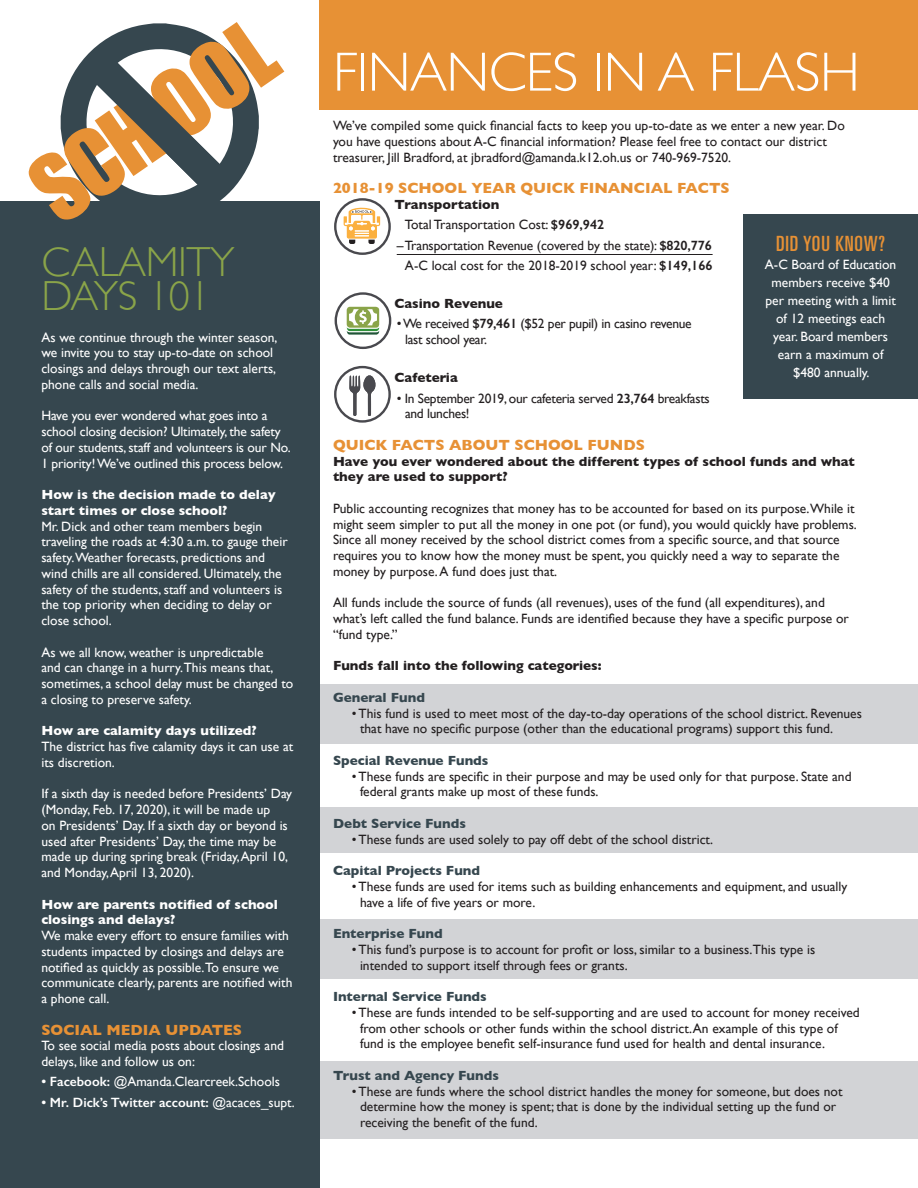
<style>
.page{position:relative;width:918px;height:1188px;background:#fff}
.page>*{position:absolute;margin:0;border:0;box-sizing:border-box;transform-origin:0 0}
.Headline{font:300 55.5px "Gill Sans";letter-spacing:-.01em;color:#fff}
.Headline-2{font:300 42px/34.5px "Gill Sans";letter-spacing:-.01em;color:#8aa449}
.Copy{font:ultra-condensed 21px "Univers";letter-spacing:.04em;color:#e79135}
.Subhead{font:700 15px "Gill Sans";color:#e79135}
.Copy-2{font:13.5px/15.8px "Gill Sans";color:#fff}
.Bullets{font:13.5px/15.8px "Gill Sans";color:#231f20}
.Copy-3{font:13.5px/15.8px "Gill Sans";color:#231f20}
.Copy-4{font:700 13.5px/15.8px "Gill Sans";color:#231f20}
.Copy-5{font:700 13.5px/15.8px "Gill Sans";color:#fff}
.Bullets-2{font:13.5px/15.8px "Gill Sans";letter-spacing:-.02em;color:#231f20}
.Copy-6{font:700 13.5px "Gill Sans";color:#36474f}
.Copy-7{font:600 13.5px "Gill Sans";color:#fff}
.s1{font-weight:600}
.s2{font-weight:400}
</style>
<div class="page">
<div style="left:319px;top:1061px;width:599px;height:77px;background:#d2d3d6"></div>
<div style="left:319px;top:919px;width:599px;height:60px;background:#d2d3d6"></div>
<div style="left:319px;top:807px;width:599px;height:45px;background:#d2d3d6"></div>
<div style="left:319px;top:684px;width:599px;height:59px;background:#d2d3d6"></div>
<div style="left:743px;top:214px;width:175px;height:185px;background:#36474f"></div>
<div style="left:0;top:202px;width:319px;height:986px;background:#36474f"></div>
<div style="left:319px;top:0;width:599px;height:109px;background:#e79135"></div>
<hr style="left:397px;top:254px;width:316px;height:1px;background:#231f20">
<svg style="left:29px;top:22px;width:255px;height:198px"></svg>
<svg style="left:344px;top:208px;width:36px;height:36px"></svg>
<div style="left:334px;top:198px;width:57px;height:57px;border:2px solid #49494e;border-radius:50%"></div>
<div style="left:335px;top:292px;width:56px;height:57px;border:2px solid #49494e;border-radius:50%"></div>
<svg style="left:347px;top:307px;width:32px;height:28px"></svg>
<div style="left:334px;top:366px;width:57px;height:57px;border:2px solid #49494e;border-radius:50%"></div>
<svg style="left:349px;top:375px;width:27px;height:41px"></svg>
<p class="Headline-2" style="left:41px;top:243px;width:195px">CALAMITY<br>DAYS 101</p>
<p class="Copy-2" style="left:41px;top:329px;width:238px">As we continue through the winter season, we invite you to stay up-to-date on school closings and delays through our text alerts, phone calls and social media.</p>
<p class="Copy-2" style="left:41px;top:408px;width:251px">Have you ever wondered what goes into a school closing decision? Ultimately, the safety of our students, staff and volunteers is our No.<br>1 priority! We’ve outlined this process below.</p>
<p class="Copy-5" style="left:41px;top:486px;width:236px">How is the decision made to delay start times or close school?</p>
<p class="Copy-2" style="left:41px;top:518px;width:248px">Mr. Dick and other team members begin traveling the roads at 4:30 a.m. to gauge their safety.Weather forecasts, predictions and wind chills are all considered. Ultimately, the safety of the students, staff and volunteers is the top priority when deciding to delay or close school.</p>
<p class="Copy-2" style="left:41px;top:644px;width:254px">As we all know, weather is unpredictable<br>and can change in a hurry.This means that, sometimes, a school delay must be changed to a closing to preserve safety.</p>
<p class="Copy-5" style="left:41px;top:723px;width:217px">How are calamity days utilized?</p>
<p class="Copy-2" style="left:41px;top:739px;width:253px">The district has five calamity days it can use at its discretion.</p>
<p class="Copy-2" style="left:41px;top:786px;width:252px">If a sixth day is needed before Presidents’ Day (Monday, Feb. 17, 2020), it will be made up<br>on Presidents’ Day. If a sixth day or beyond is used after Presidents’ Day, the time may be made up during spring break (Friday, April 10, and Monday, April 13, 2020).</p>
<p class="Copy-5" style="left:41px;top:896px;width:238px">How are parents notified of school closings and delays?</p>
<p class="Copy-2" style="left:41px;top:928px;width:253px">We make every effort to ensure families with students impacted by closings and delays are notified as quickly as possible.To ensure we communicate clearly, parents are notified with a phone call.</p>
<p class="Subhead" style="left:41px;top:1018px;width:202px">SOCIAL MEDIA UPDATES</p>
<p class="Copy-2" style="left:41px;top:1038px;width:244px">To see social media posts about closings and delays, like and follow us on:</p>
<p class="Copy-2" style="left:41px;top:1074px;width:240px"><span class="s1">• Facebook:</span> @Amanda.Clearcreek.Schools</p>
<p class="Copy-7" style="left:41px;top:1094px;width:255px">• Mr. Dick’s Twitter account: <span class="s2">@acaces_supt.</span></p>
<p class="Headline" style="left:333px;top:29px;width:528px">FINANCES IN A FLASH</p>
<p class="Copy-3" style="left:333px;top:118px;width:513px">We’ve compiled some quick financial facts to keep you up-to-date as we enter a new year. Do you have questions about A-C financial information? Please feel free to contact our district treasurer, Jill Bradford, at jbradford@amanda.k12.oh.us or 740-969-7520.</p>
<p class="Subhead" style="left:333px;top:176px;width:398px">2018-19 SCHOOL YEAR QUICK FINANCIAL FACTS</p>
<p class="Copy-4" style="left:394px;top:196px;width:106px">Transportation</p>
<p class="Bullets" style="left:405px;top:217px;width:201px">Total Transportation Cost: <span class="s1">$969,942</span></p>
<p class="Bullets" style="left:397px;top:237px;width:317px">– Transportation Revenue (covered by the state): <span class="s1">$820,776</span></p>
<p class="Bullets" style="left:405px;top:257px;width:309px">A-C local cost for the 2018-2019 school year: <span class="s1">$149,166</span></p>
<p class="Copy-4" style="left:394px;top:295px;width:110px">Casino Revenue</p>
<p class="Bullets-2" style="left:405px;top:316px;width:288px;text-indent:-8px">• We received <span class="s1">$79,461</span> ($52 per pupil) in casino revenue last school year.</p>
<p class="Copy-4" style="left:394px;top:370px;width:65px">Cafeteria</p>
<p class="Bullets-2" style="left:405px;top:390px;width:306px;text-indent:-8px">• In September 2019, our cafeteria served <span class="s1">23,764</span> breakfasts and lunches!</p>
<p class="Subhead" style="left:333px;top:433px;width:313px">QUICK FACTS ABOUT SCHOOL FUNDS</p>
<p class="Copy-4" style="left:333px;top:453px;width:523px">Have you ever wondered about the different types of school funds and what they are used to support?</p>
<p class="Copy-3" style="left:333px;top:500px;width:525px">Public accounting recognizes that money has to be accounted for based on its purpose.While it might seem simpler to put all the money in one pot (or fund), you would quickly have problems.<br>Since all money received by the school district comes from a specific source, and that source requires you to know how the money must be spent, you quickly need a way to separate the money by purpose. A fund does just that.</p>
<p class="Copy-3" style="left:333px;top:595px;width:517px">All funds include the source of funds (all revenues), uses of the fund (all expenditures), and what’s left called the fund balance. Funds are identified because they have a specific purpose or “fund type.”</p>
<p class="Copy-4" style="left:333px;top:658px;width:270px">Funds fall into the following categories:</p>
<p class="Copy-6" style="left:333px;top:687px;width:93px">General Fund</p>
<p class="Bullets" style="left:360px;top:705px;width:503px;text-indent:-8px">• This fund is used to meet most of the day-to-day operations of the school district. Revenues that have no specific purpose (other than the educational programs) support this fund.</p>
<p class="Copy-6" style="left:333px;top:750px;width:157px">Special Revenue Funds</p>
<p class="Bullets" style="left:360px;top:768px;width:493px;text-indent:-8px">• These funds are specific in their purpose and may be used only for that purpose. State and federal grants make up most of these funds.</p>
<p class="Copy-6" style="left:333px;top:813px;width:134px">Debt Service Funds</p>
<p class="Bullets" style="left:352px;top:831px;width:363px">• These funds are used solely to pay off debt of the school district.</p>
<p class="Copy-6" style="left:333px;top:860px;width:149px">Capital Projects Fund</p>
<p class="Bullets" style="left:360px;top:878px;width:489px;text-indent:-8px">• These funds are used for items such as building enhancements and equipment, and usually have a life of five years or more.</p>
<p class="Copy-6" style="left:333px;top:923px;width:111px">Enterprise Fund</p>
<p class="Bullets" style="left:360px;top:941px;width:457px;text-indent:-8px">• This fund’s purpose is to account for profit or loss, similar to a business.This type is intended to support itself through fees or grants.</p>
<p class="Copy-6" style="left:333px;top:986px;width:155px">Internal Service Funds</p>
<p class="Bullets" style="left:360px;top:1004px;width:501px;text-indent:-8px">• These are funds intended to be self-supporting and are used to account for money received from other schools or other funds within the school district. An example of this type of fund is the employee benefit self-insurance fund used for health and dental insurance.</p>
<p class="Copy-6" style="left:333px;top:1065px;width:167px">Trust and Agency Funds</p>
<p class="Bullets" style="left:360px;top:1083px;width:484px;text-indent:-8px">• These are funds where the school district handles the money for someone, but does not determine how the money is spent; that is done by the individual setting up the fund or receiving the benefit of the fund.</p>
<p class="Copy" style="left:776px;top:231px;width:111px">DID YOU KNOW?</p>
<p class="Copy-2" style="left:765px;top:255px;width:133px;line-height:18px;text-align:center">A-C Board of Education members receive $40 per meeting with a limit of 12 meetings each year. Board members earn a maximum of $480 annually.</p>
</div>
